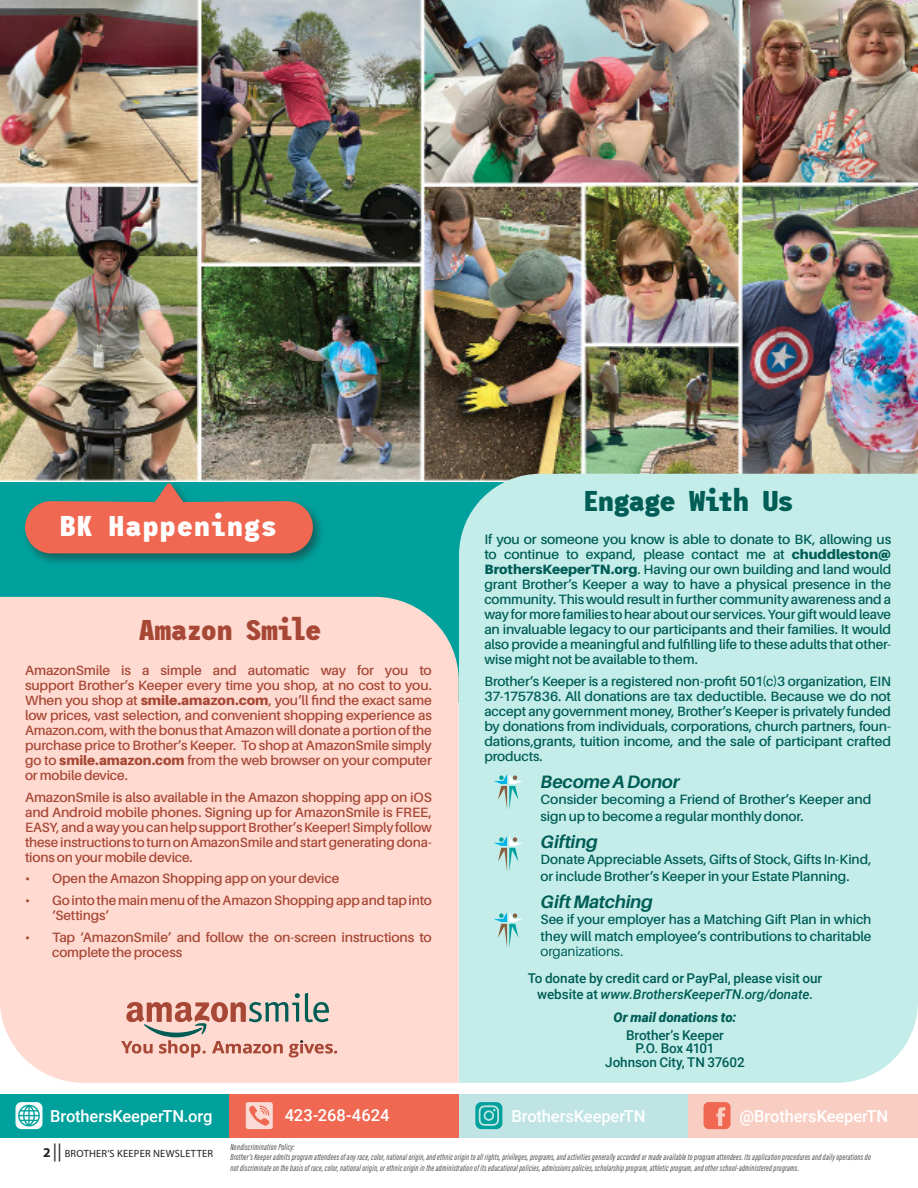
<style>
.page{position:relative;width:918px;height:1188px;background:#fff}
.page>*{position:absolute;margin:0;border:0;box-sizing:border-box;transform-origin:0 0}
.BK_Sidebar_Subhead_W{font:800 condensed 28.5px "League Mono";letter-spacing:.02em;color:#fff}
.BK_Sidebar_Subhead_W-2{font:800 condensed 28.5px "League Mono";letter-spacing:-.04em;color:#005d56}
.BK_Sidebar_Subhead_W-3{font:800 condensed 28.5px "League Mono";letter-spacing:-.025em;color:#a74836}
.BK_Subhead_White{font:italic 700 18px "Aileron";letter-spacing:-.015em;color:#005d56}
.BK_Sidebar_Subhead_W-4{font:500 16.5px "Roboto";letter-spacing:-.005em;color:#fff}
.sidebar_no_indent{font:500 16.5px "Roboto";color:#fff}
.BK_Sidebar_Copy{font:600 13.5px/15px "Aileron";letter-spacing:-.01em;color:#005d56}
.BK_Sidebar_Copy-2{font:600 13.5px/15px "Aileron";letter-spacing:-.01em;color:#a74836;text-align:justify}
.BK_Sidebar_Copy-3{font:500 13.5px/16.5px "Roboto";letter-spacing:-.005em;color:#005d56;text-align:center}
.BK_Sidebar_Copy-4{font:italic 900 13.5px "Roboto";color:#005d56}
.BK_Sidebar_Copy-5{font:13.5px "Aileron";letter-spacing:-.015em;color:#005d56}
.t1{font:10.5px "Myriad Pro";letter-spacing:.02em;color:#231f20}
.Body_Text{font:italic 300 9px/10.5px "Acumin Pro Extra Cond";letter-spacing:.035em;color:#231f20}
.s1{font-weight:900}
.s2{font-style:italic}
.s3{font-weight:700;font-size:13.5px}
.s4{font-size:18px}
</style>
<div class="page">
<div style="left:0;top:474px;width:918px;height:228px;background:#00a19c"></div>
<div style="left:0;top:597px;width:459px;height:486px;background:#ffdad1"></div>
<img style="left:0;top:0;width:918px;height:482px">
<div style="left:459px;top:474px;width:459px;height:609px;background:#c4edea"></div>
<div style="left:22px;top:480px;width:304px;height:86px;background:#231f20;opacity:.48"></div>
<svg style="left:25px;top:483px;width:288px;height:70px"></svg>
<svg style="left:494px;top:774px;width:29px;height:36px"></svg>
<svg style="left:494px;top:836px;width:29px;height:36px"></svg>
<svg style="left:494px;top:912px;width:29px;height:36px"></svg>
<svg style="left:121px;top:993px;width:216px;height:64px;background:#dcb6ab"></svg>
<div style="left:0;top:1094px;width:230px;height:43px;background:#00a19c"></div>
<div style="left:230px;top:1094px;width:229px;height:43px;background:#f06852"></div>
<div style="left:459px;top:1094px;width:229px;height:43px;background:#bfe4e3"></div>
<div style="left:688px;top:1094px;width:230px;height:43px;background:#f8cec3"></div>
<svg style="left:475px;top:1102px;width:27px;height:27px"></svg>
<div style="left:485px;top:1112px;width:7px;height:7px;background:#00a19c;border-radius:50%"></div>
<svg style="left:704px;top:1102px;width:27px;height:27px"></svg>
<svg style="left:16px;top:1102px;width:27px;height:27px"></svg>
<svg style="left:246px;top:1102px;width:27px;height:27px"></svg>
<p class="BK_Sidebar_Subhead_W" style="left:60px;top:504px;width:219px">BK Happenings</p>
<p class="BK_Sidebar_Subhead_W-3" style="left:139px;top:607px;width:184px">Amazon Smile</p>
<p class="BK_Sidebar_Copy-2" style="left:25px;top:663px;width:408px">AmazonSmile is a simple and automatic way for you to support Brother’s Keeper every time you shop, at no cost to you.<br>When you shop at <span class="s1">smile.amazon.com</span>, you’ll find the exact same low prices, vast selection, and convenient shopping experience as Amazon.com, with the bonus that Amazon will donate a portion of the purchase price to Brother’s Keeper. To shop at AmazonSmile simply go to <span class="s1">smile.amazon.com</span> from the web browser on your computer or mobile device.</p>
<p class="BK_Sidebar_Copy-2" style="left:25px;top:790px;width:408px">AmazonSmile is also available in the Amazon shopping app on iOS and Android mobile phones. Signing up for AmazonSmile is FREE, EASY, and a way you can help support Brother’s Keeper! Simply follow these instructions to turn on AmazonSmile and start generating dona&shy;tions on your mobile device.</p>
<p class="BK_Sidebar_Copy-2" style="left:25px;top:871px;width:316px">• Open the Amazon Shopping app on your device</p>
<p class="BK_Sidebar_Copy-2" style="left:52px;top:893px;width:381px;text-indent:-27px">• Go into the main menu of the Amazon Shopping app and tap into ‘Settings’</p>
<p class="BK_Sidebar_Copy-2" style="left:52px;top:930px;width:381px;text-indent:-27px">• Tap ‘AmazonSmile’ and follow the on-screen instructions to complete the process</p>
<p class="BK_Sidebar_Subhead_W-2" style="left:583px;top:479px;width:212px">Engage With Us</p>
<p class="BK_Sidebar_Copy" style="left:484px;top:532px;width:408px;text-align:justify">If you or someone you know is able to donate to BK, allowing us to continue to expand, please contact me at <span class="s1">chuddleston@ BrothersKeeperTN.org</span>. Having our own building and land would grant Brother’s Keeper a way to have a physical presence in the community. This would result in further community awareness and a way for more families to hear about our services. Your gift would leave an invaluable legacy to our participants and their families. It would also provide a meaningful and fulfilling life to these adults that other&shy;wise might not be available to them.</p>
<p class="BK_Sidebar_Copy" style="left:484px;top:673px;width:408px;text-align:justify">Brother’s Keeper is a registered non-profit 501(c)3 organization, EIN 37-1757836. All donations are tax deductible. Because we do not accept any government money, Brother’s Keeper is privately funded by donations from individuals, corporations, church partners, foun&shy;dations,grants, tuition income, and the sale of participant crafted products.</p>
<p class="BK_Subhead_White" style="left:541px;top:772px;width:140px">Become A Donor</p>
<p class="BK_Sidebar_Copy" style="left:541px;top:792px;width:332px;line-height:16.5px">Consider becoming a Friend of Brother’s Keeper and sign up to become a regular monthly donor.</p>
<p class="BK_Subhead_White" style="left:541px;top:832px;width:59px">Gifting</p>
<p class="BK_Sidebar_Copy" style="left:541px;top:852px;width:332px;line-height:16.5px">Donate Appreciable Assets, Gifts of Stock, Gifts In-Kind, or include Brother’s Keeper in your Estate Planning.</p>
<p class="BK_Subhead_White" style="left:541px;top:892px;width:114px">Gift Matching</p>
<p class="BK_Sidebar_Copy" style="left:541px;top:912px;width:332px;line-height:16.5px">See if your employer has a Matching Gift Plan in which they will match employee’s contributions to charitable</p>
<p class="BK_Sidebar_Copy-5" style="left:541px;top:944px;width:84px">organizations.</p>
<p class="BK_Sidebar_Copy-3" style="left:528px;top:969px;width:296px">To donate by credit card or PayPal, please visit our website at <span class="s2">www.BrothersKeeperTN.org/donate</span>.</p>
<p class="BK_Sidebar_Copy-4" style="left:614px;top:1008px;width:124px">Or mail donations to:</p>
<p class="BK_Sidebar_Copy-3" style="left:626px;top:1026px;width:99px">Brother’s Keeper</p>
<p class="BK_Sidebar_Copy-3" style="left:636px;top:1040px;width:80px">P.O. Box 4101</p>
<p class="BK_Sidebar_Copy-3" style="left:605px;top:1053px;width:141px">Johnson City, TN 37602</p>
<p class="BK_Sidebar_Subhead_W-4" style="left:50px;top:1104px;width:164px">BrothersKeeperTN.org</p>
<p class="sidebar_no_indent" style="left:285px;top:1104px;width:106px">423-268-4624</p>
<p class="BK_Sidebar_Subhead_W-4" style="left:511px;top:1104px;width:136px">BrothersKeeperTN</p>
<p class="BK_Sidebar_Subhead_W-4" style="left:740px;top:1104px;width:150px">@BrothersKeeperTN</p>
<p class="t1" style="left:43px;top:1147px;width:171px"><span class="s3">2</span> <span class="s4">||</span> BROTHER’S KEEPER NEWSLETTER</p>
<p class="Body_Text" style="left:230px;top:1141px;width:66px">Nondiscrimination Policy:</p>
<p class="Body_Text" style="left:230px;top:1152px;width:642px">Brother’s Keeper admits program attendees of any race, color, national origin, and ethnic origin to all rights, privileges, programs, and activities generally accorded or made available to program attendees. Its application procedures and daily operations do not discriminate on the basis of race, color, national origin, or ethnic origin in the administration of its educational policies, admissions policies, scholarship program, athletic program, and other school-administered programs.</p>
</div>
